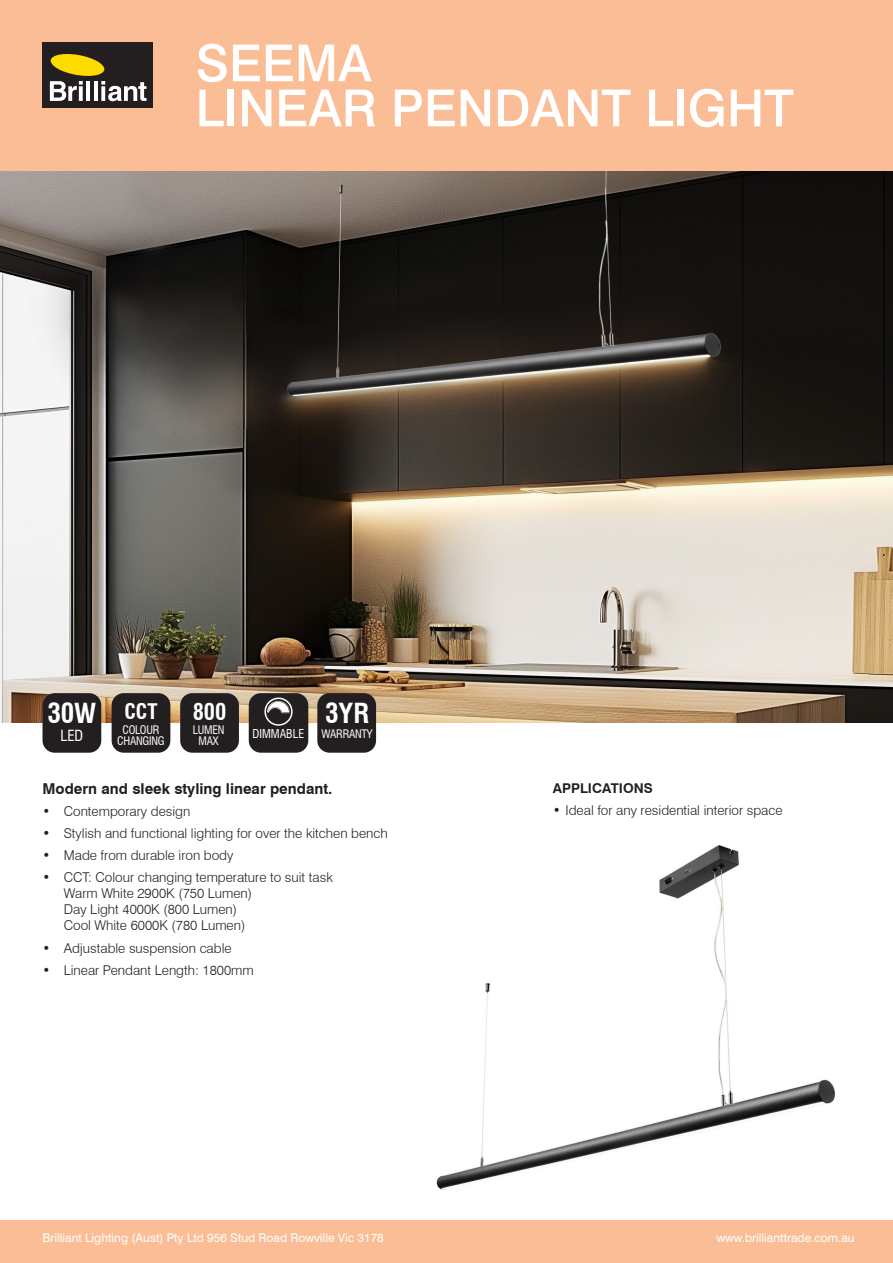
<style>
.page{position:relative;width:893px;height:1263px;background:#fff}
.page>*{position:absolute;margin:0;border:0;box-sizing:border-box;transform-origin:0 0}
.t1{font:500 51px "Swiss 721 BT";color:#fff}
.Icon_main{font:700 condensed 27px "Swiss 721 BT";letter-spacing:-.005em;color:#fff}
.Icon_main-2{font:700 condensed 22.5px "Swiss 721 BT";color:#fff}
.Icon_main-3{font:700 condensed 21px "Swiss 721 BT";color:#fff}
.body_text{font:700 15px "Swiss 721 BT";color:#231f20}
.icon_2nd{font:condensed 15px "Swiss 721 BT";color:#fff}
.t2{font:300 13.5px/16.2px "Swiss 721 BT";color:#231f20}
.features_bullets{font:700 13.5px "Swiss 721 BT";color:#231f20}
.t3{font:12px "Swiss 721 BT";color:#fff}
.t4{font:condensed 12px "Swiss 721 BT";color:#fff}
.icon_2nd-2{font:condensed 11.55px/11.6px "Swiss 721 BT";letter-spacing:-.02em;color:#fff;text-align:center}
</style>
<div class="page">
<img style="left:436px;top:845px;width:400px;height:345px">
<img style="left:0;top:170px;width:893px;height:553px">
<div style="left:0;top:1220px;width:893px;height:43px;background:#fabd96"></div>
<div style="left:0;top:0;width:893px;height:170px;background:#fabd96"></div>
<div style="left:43px;top:43px;width:110px;height:65px;background:#231f20"></div>
<svg style="left:50px;top:54px;width:96px;height:47px"></svg>
<div style="left:317px;top:693px;width:59px;height:60px;background:#231f20;border-radius:12px"></div>
<div style="left:43px;top:693px;width:58px;height:60px;background:#231f20;border-radius:12px"></div>
<div style="left:112px;top:693px;width:58px;height:60px;background:#231f20;border-radius:12px"></div>
<div style="left:180px;top:693px;width:59px;height:60px;background:#231f20;border-radius:12px"></div>
<div style="left:249px;top:693px;width:59px;height:60px;background:#231f20;border-radius:12px"></div>
<img style="left:267px;top:701px;width:23px;height:12px">
<div style="left:264px;top:697px;width:29px;height:29px;border:2px solid #fff;border-radius:50%"></div>
<p class="t1" style="left:196px;top:32px;width:178px">SEEMA</p>
<p class="t1" style="left:196px;top:77px;width:600px">LINEAR PENDANT LIGHT</p>
<p class="Icon_main" style="left:47px;top:697px;width:50px">30W</p>
<p class="icon_2nd" style="left:61px;top:726px;width:24px">LED</p>
<p class="Icon_main-3" style="left:125px;top:699px;width:34px">CCT</p>
<p class="icon_2nd-2" style="left:117px;top:724px;width:49px">COLOUR<br>CHANGING</p>
<p class="Icon_main-2" style="left:193px;top:698px;width:35px">800</p>
<p class="icon_2nd-2" style="left:193px;top:724px;width:33px">LUMEN<br>MAX</p>
<p class="t4" style="left:253px;top:727px;width:53px">DIMMABLE</p>
<p class="Icon_main" style="left:325px;top:697px;width:45px">3YR</p>
<p class="icon_2nd-2" style="left:321px;top:728px;width:53px">WARRANTY</p>
<p class="body_text" style="left:43px;top:779px;width:291px">Modern and sleek styling linear pendant.</p>
<p class="t2" style="left:43px;top:803px;width:149px">• Contemporary design</p>
<p class="t2" style="left:43px;top:825px;width:347px">• Stylish and functional lighting for over the kitchen bench</p>
<p class="t2" style="left:43px;top:847px;width:192px">• Made from durable iron body</p>
<p class="t2" style="left:64px;top:869px;width:271px;text-indent:-21px">• CCT: Colour changing temperature to suit task<br>Warm White 2900K (750 Lumen)<br>Day Light 4000K (800 Lumen)<br>Cool White 6000K (780 Lumen)</p>
<p class="t2" style="left:43px;top:939px;width:191px">• Adjustable suspension cable</p>
<p class="t2" style="left:43px;top:961px;width:213px">• Linear Pendant Length: 1800mm</p>
<p class="features_bullets" style="left:553px;top:780px;width:101px">APPLICATIONS</p>
<p class="t2" style="left:553px;top:802px;width:231px">• Ideal for any residential interior space</p>
<p class="t3" style="left:43px;top:1231px;width:343px">Brilliant Lighting (Aust) Pty Ltd 956 Stud Road Rowville Vic 3178</p>
<p class="t3" style="left:716px;top:1231px;width:140px">www.brillianttrade.com.au</p>
</div>
